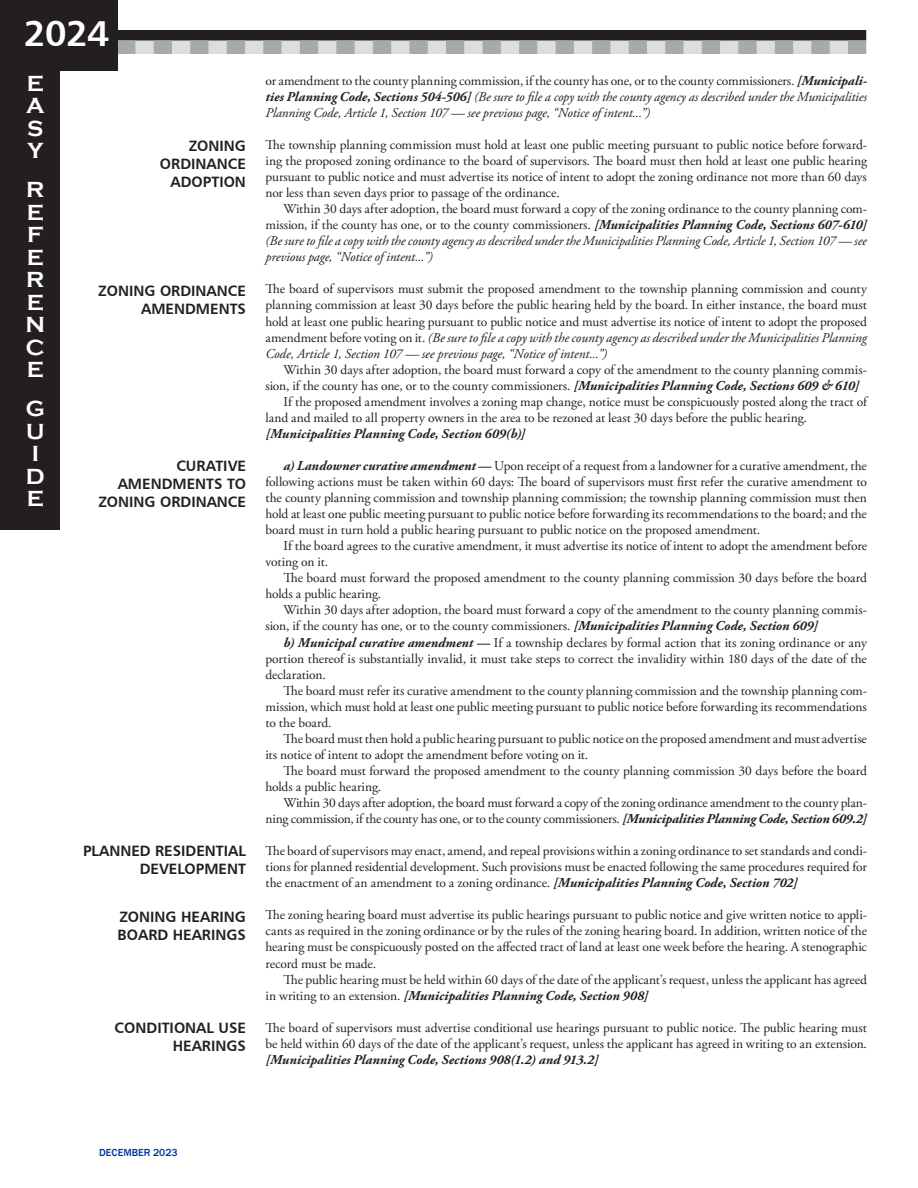
<style>
.page{position:relative;width:918px;height:1188px;background:#fff}
.page>*{position:absolute;margin:0;border:0;box-sizing:border-box;transform-origin:0 0}
.t1{font:36px "Humanist 777 BT Bold B";color:#fff;scale:1.04 1}
.t2{font:700 22.5px "Copperplate Gothic";color:#fff}
.ADREQSUB{font:15px/18px "Humanist 777 BT Bold B";color:#231f20;text-align:right}
.Body_text{font:13.5px/16px "Adobe Garamond Pro";letter-spacing:-.01em;color:#231f20;text-align:justify}
.Body_text-2{font:italic 13.5px/16px "Adobe Garamond Pro";letter-spacing:-.01em;color:#231f20;text-align:justify}
.Body_text-3{font:italic 700 13.5px "Adobe Garamond Pro";letter-spacing:.005em;color:#231f20}
.t3{font:500 10.5px "Franklin Gothic";color:#0036a0}
.s1{font-style:normal}
.s2{font-weight:700}
.s3{font-weight:700;font-style:italic}
.s4{font-style:italic}
</style>
<div class="page">
<div style="left:118px;top:30px;width:748px;height:10px;background:#231f20"></div>
<svg style="left:118px;top:40px;width:748px;height:14px;background:#bdbec1"></svg>
<div style="left:0;top:0;width:59px;height:529px;background:#231f20"></div>
<div style="left:44px;top:0;width:74px;height:70px;background:#231f20"></div>
<p class="t1" style="left:23px;top:10px;width:84px">2024</p>
<p class="t2" style="left:27px;top:71px;width:19px">E</p>
<p class="t2" style="left:26px;top:93px;width:20px">A</p>
<p class="t2" style="left:27px;top:116px;width:18px">S</p>
<p class="t2" style="left:27px;top:138px;width:18px">Y</p>
<p class="t2" style="left:26px;top:177px;width:20px">R</p>
<p class="t2" style="left:27px;top:200px;width:19px">E</p>
<p class="t2" style="left:27px;top:222px;width:18px">F</p>
<p class="t2" style="left:27px;top:245px;width:19px">E</p>
<p class="t2" style="left:26px;top:267px;width:20px">R</p>
<p class="t2" style="left:27px;top:290px;width:19px">E</p>
<p class="t2" style="left:26px;top:312px;width:21px">N</p>
<p class="t2" style="left:26px;top:335px;width:20px">C</p>
<p class="t2" style="left:27px;top:357px;width:19px">E</p>
<p class="t2" style="left:26px;top:396px;width:21px">G</p>
<p class="t2" style="left:26px;top:419px;width:20px">U</p>
<p class="t2" style="left:32px;top:441px;width:9px">I</p>
<p class="t2" style="left:26px;top:464px;width:20px">D</p>
<p class="t2" style="left:27px;top:486px;width:19px">E</p>
<p class="ADREQSUB" style="left:189px;top:136px;width:59px">ZONING</p>
<p class="ADREQSUB" style="left:160px;top:154px;width:88px">ORDINANCE</p>
<p class="ADREQSUB" style="left:171px;top:172px;width:77px">ADOPTION</p>
<p class="ADREQSUB" style="left:98px;top:281px;width:149px">ZONING ORDINANCE<br>AMENDMENTS</p>
<p class="ADREQSUB" style="left:176px;top:457px;width:71px">CURATIVE</p>
<p class="ADREQSUB" style="left:118px;top:475px;width:130px">AMENDMENTS TO</p>
<p class="ADREQSUB" style="left:98px;top:493px;width:149px">ZONING ORDINANCE</p>
<p class="ADREQSUB" style="left:83px;top:842px;width:164px">PLANNED RESIDENTIAL</p>
<p class="ADREQSUB" style="left:140px;top:860px;width:108px">DEVELOPMENT</p>
<p class="ADREQSUB" style="left:119px;top:908px;width:128px">ZONING HEARING</p>
<p class="ADREQSUB" style="left:118px;top:926px;width:130px">BOARD HEARINGS</p>
<p class="ADREQSUB" style="left:115px;top:1018px;width:133px">CONDITIONAL USE</p>
<p class="ADREQSUB" style="left:173px;top:1036px;width:75px">HEARINGS</p>
<p class="Body_text-2" style="left:266px;top:73px;width:603px"><span class="s1">or amendment to the county planning commission, if the county has one, or to the county commissioners.</span> <span class="s2">[Municipali&shy;ties Planning Code, Sections 504-506]</span> (Be sure to file a copy with the county agency as described under the Municipalities Planning Code, Article 1, Section 107 — see previous page, “Notice of intent...”)</p>
<p class="Body_text" style="left:266px;top:137px;width:603px">The township planning commission must hold at least one public meeting pursuant to public notice before forward&shy;ing the proposed zoning ordinance to the board of supervisors. The board must then hold at least one public hearing pursuant to public notice and must advertise its notice of intent to adopt the zoning ordinance not more than 60 days nor less than seven days prior to passage of the ordinance.</p>
<p class="Body_text" style="left:266px;top:201px;width:603px;text-indent:18px">Within 30 days after adoption, the board must forward a copy of the zoning ordinance to the county planning com&shy;mission, if the county has one, or to the county commissioners. <span class="s3">[Municipalities Planning Code, Sections 607-610] </span><span class="s4">(Be sure to file a copy with the county agency as described under the Municipalities Planning Code, Article 1, Section 107 — see previous page, “Notice of intent...”)</span></p>
<p class="Body_text" style="left:266px;top:282px;width:603px">The board of supervisors must submit the proposed amendment to the township planning commission and county planning commission at least 30 days before the public hearing held by the board. In either instance, the board must hold at least one public hearing pursuant to public notice and must advertise its notice of intent to adopt the proposed amendment before voting on it. <span class="s4">(Be sure to file a copy with the county agency as described under the Municipalities Planning Code, Article 1, Section 107 — see previous page, “Notice of intent...”)</span></p>
<p class="Body_text" style="left:266px;top:362px;width:603px;text-indent:18px">Within 30 days after adoption, the board must forward a copy of the amendment to the county planning commis&shy;sion, if the county has one, or to the county commissioners. <span class="s3">[Municipalities Planning Code, Sections 609 &amp; 610]</span></p>
<p class="Body_text" style="left:266px;top:394px;width:603px;text-indent:18px">If the proposed amendment involves a zoning map change, notice must be conspicuously posted along the tract of land and mailed to all property owners in the area to be rezoned at least 30 days before the public hearing.</p>
<p class="Body_text-3" style="left:266px;top:426px;width:261px">[Municipalities Planning Code, Section 609(b)]</p>
<p class="Body_text" style="left:266px;top:458px;width:603px;text-indent:18px"><span class="s3">a) Landowner curative amendment —</span> Upon receipt of a request from a landowner for a curative amendment, the following actions must be taken within 60 days: The board of supervisors must first refer the curative amendment to the county planning commission and township planning commission; the township planning commission must then hold at least one public meeting pursuant to public notice before forwarding its recommendations to the board; and the board must in turn hold a public hearing pursuant to public notice on the proposed amendment.</p>
<p class="Body_text" style="left:266px;top:538px;width:603px;text-indent:18px">If the board agrees to the curative amendment, it must advertise its notice of intent to adopt the amendment before voting on it.</p>
<p class="Body_text" style="left:266px;top:571px;width:603px;text-indent:18px">The board must forward the proposed amendment to the county planning commission 30 days before the board holds a public hearing.</p>
<p class="Body_text" style="left:266px;top:603px;width:603px;text-indent:18px">Within 30 days after adoption, the board must forward a copy of the amendment to the county planning commis&shy;sion, if the county has one, or to the county commissioners. <span class="s3">[Municipalities Planning Code, Section 609]</span></p>
<p class="Body_text" style="left:265px;top:635px;width:603px;text-indent:18px"><span class="s3">b) Municipal curative amendment —</span> If a township declares by formal action that its zoning ordinance or any portion thereof is substantially invalid, it must take steps to correct the invalidity within 180 days of the date of the declaration.</p>
<p class="Body_text" style="left:265px;top:683px;width:603px;text-indent:18px">The board must refer its curative amendment to the county planning commission and the township planning com&shy;mission, which must hold at least one public meeting pursuant to public notice before forwarding its recommendations to the board.</p>
<p class="Body_text" style="left:265px;top:731px;width:603px;text-indent:18px">The board must then hold a public hearing pursuant to public notice on the proposed amendment and must advertise its notice of intent to adopt the amendment before voting on it.</p>
<p class="Body_text" style="left:265px;top:763px;width:603px;text-indent:18px">The board must forward the proposed amendment to the county planning commission 30 days before the board holds a public hearing.</p>
<p class="Body_text" style="left:265px;top:795px;width:603px;text-align:right">Within 30 days after adoption, the board must forward a copy of the zoning ordinance amendment to the county plan&shy;ning commission, if the county has one, or to the county commissioners. <span class="s3">[Municipalities Planning Code, Section 609.2]</span></p>
<p class="Body_text" style="left:265px;top:843px;width:603px">The board of supervisors may enact, amend, and repeal provisions within a zoning ordinance to set standards and condi&shy;tions for planned residential development. Such provisions must be enacted following the same procedures required for the enactment of an amendment to a zoning ordinance. <span class="s3">[Municipalities Planning Code, Section 702]</span></p>
<p class="Body_text" style="left:265px;top:908px;width:603px">The zoning hearing board must advertise its public hearings pursuant to public notice and give written notice to appli&shy;cants as required in the zoning ordinance or by the rules of the zoning hearing board. In addition, written notice of the hearing must be conspicuously posted on the affected tract of land at least one week before the hearing. A stenographic record must be made.</p>
<p class="Body_text" style="left:265px;top:972px;width:603px;text-indent:18px">The public hearing must be held within 60 days of the date of the applicant’s request, unless the applicant has agreed in writing to an extension. <span class="s3">[Municipalities Planning Code, Section 908]</span></p>
<p class="Body_text" style="left:265px;top:1020px;width:603px">The board of supervisors must advertise conditional use hearings pursuant to public notice. The public hearing must be held within 60 days of the date of the applicant’s request, unless the applicant has agreed in writing to an extension. <span class="s3">[Municipalities Planning Code, Sections 908(1.2) and 913.2]</span></p>
<p class="t3" style="left:99px;top:1146px;width:80px">DECEMBER 2023</p>
</div>
